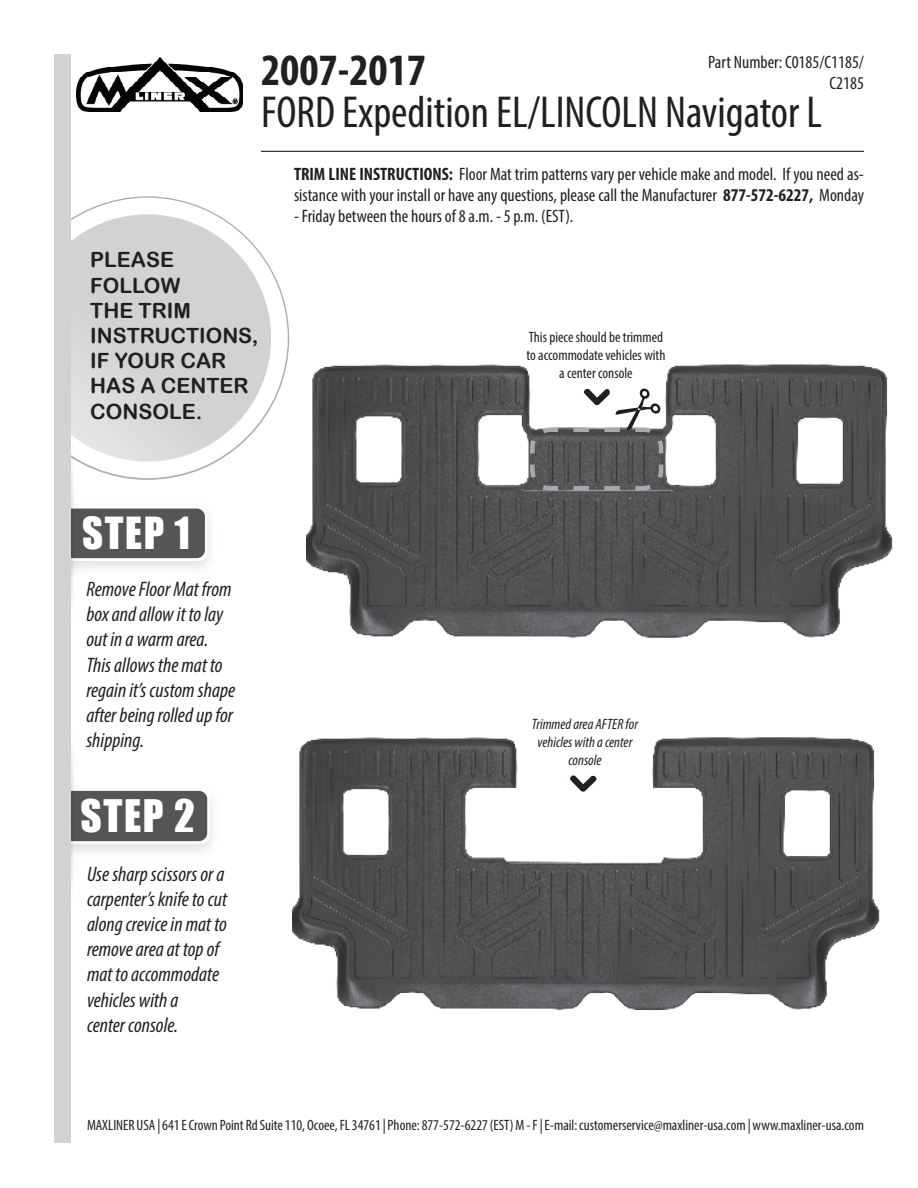
<style>
.page{position:relative;width:918px;height:1188px;background:#fff}
.page>*{position:absolute;margin:0;border:0;box-sizing:border-box;transform-origin:0 0}
.t1{font:condensed 45px "Myriad Pro";color:#231f20}
.t2{font:700 condensed 45px "Myriad Pro";color:#231f20}
.t3{font:41.25px "Impact";color:#fff}
.t4{font:40.65px "Impact";color:#fff}
.t5{font:italic condensed 21px/25.2px "Myriad Pro";color:#231f20}
.t6{font:21px/25.2px "Arial Rounded MT Bold";color:#231f20}
.t7{font:condensed 18px/21px "Myriad Pro";color:#231f20}
.t8{font:condensed 15px/18px "Myriad Pro";color:#231f20;text-align:center}
.t9{font:italic condensed 15px/18px "Myriad Pro";color:#231f20;text-align:center}
.s1{font-weight:700}
</style>
<div class="page">
<img style="left:293px;top:737px;width:586px;height:273px">
<svg style="left:70px;top:198px;width:218px;height:280px;fill:#d2d3d5"></svg>
<svg style="left:47px;top:788px;width:163px;height:56px"></svg>
<div style="left:49px;top:791px;width:158px;height:50px;background:#545554;border-radius:8px"></div>
<img style="left:70px;top:778px;width:20px;height:137px">
<div style="left:10px;top:722px;width:61px;height:188px;background:#fff"></div>
<svg style="left:71px;top:753px;width:2px;height:157px"></svg>
<svg style="left:47px;top:506px;width:160px;height:55px"></svg>
<div style="left:49px;top:509px;width:156px;height:49px;background:#545554;border-radius:8px"></div>
<img style="left:70px;top:441px;width:19px;height:191px">
<div style="left:11px;top:441px;width:59px;height:185px;background:#fff"></div>
<svg style="left:70px;top:441px;width:2px;height:185px"></svg>
<img style="left:306px;top:364px;width:587px;height:274px">
<img style="left:76px;top:57px;width:167px;height:54px">
<hr style="left:261px;top:151px;width:603px;height:1px;background:#231f20">
<svg style="left:570px;top:775px;width:27px;height:17px"></svg>
<div style="left:54px;top:54px;width:16px;height:1088px;background:#d1d2d4"></div>
<svg style="left:528px;top:388px;width:138px;height:105px"></svg>
<p class="t7" style="left:708px;top:51px;width:157px;line-height:21.6px;text-align:right">Part Number: C0185/C1185/<br>C2185</p>
<h1 class="t2" style="left:261px;top:42px;width:167px">2007-2017</h1>
<h1 class="t1" style="left:261px;top:85px;width:562px">FORD Expedition EL/LINCOLN Navigator L</h1>
<p class="t6" style="left:90px;top:247px;width:170px">PLEASE<br>FOLLOW<br>THE TRIM<br>INSTRUCTIONS,<br>IF YOUR CAR<br>HAS A CENTER<br>CONSOLE.</p>
<p class="t7" style="left:294px;top:163px;width:572px"><span class="s1">TRIM LINE INSTRUCTIONS:</span> Floor Mat trim patterns vary per vehicle make and model. If you need as&shy;sistance with your install or have any questions, please call the Manufacturer <span class="s1">877-572-6227,</span> Monday</p>
<p class="t7" style="left:294px;top:205px;width:281px">- Friday between the hours of 8 a.m. - 5 p.m. (EST).</p>
<p class="t8" style="left:526px;top:328px;width:141px">This piece should be trimmed to accommodate vehicles with a center console</p>
<h3 class="t4" style="left:82px;top:502px;width:109px">STEP 1</h3>
<p class="t5" style="left:86px;top:576px;width:150px">Remove Floor Mat from box and allow it to lay out in a warm area.<br>This allows the mat to regain it’s custom shape after being rolled up for shipping.</p>
<h2 class="t3" style="left:80px;top:784px;width:116px">STEP 2</h2>
<p class="t5" style="left:87px;top:861px;width:142px">Use sharp scissors or a carpenter’s knife to cut along crevice in mat to remove area at top of mat to accommodate vehicles with a<br>center console.</p>
<p class="t9" style="left:532px;top:715px;width:108px">Trimmed area AFTER for vehicles with a center console</p>
<p class="t8" style="left:87px;top:1116px;width:778px">MAXLINER USA | 641 E Crown Point Rd Suite 110, Ocoee, FL 34761 | Phone: 877-572-6227 (EST) M - F | E-mail: customerservice@maxliner-usa.com | www.maxliner-usa.com</p>
</div>
